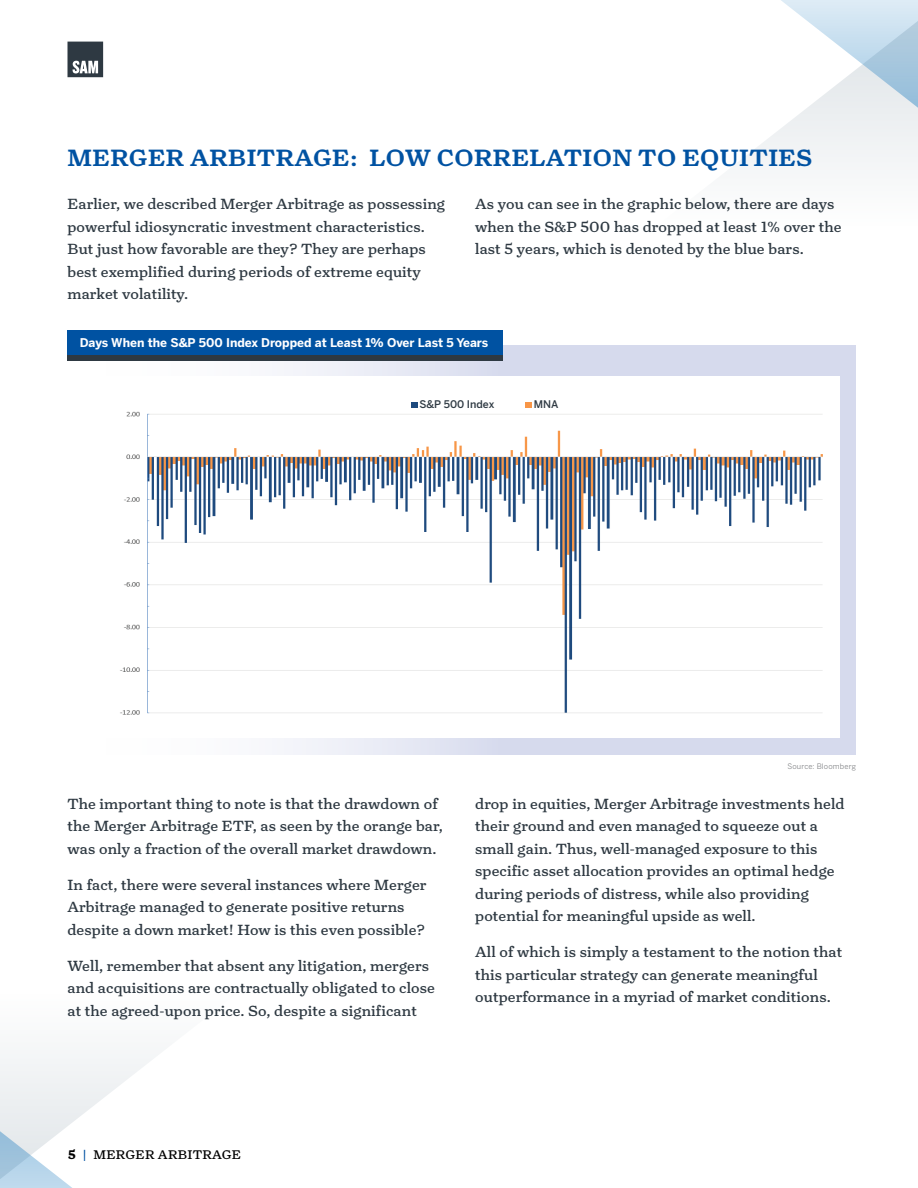
<style>
.page{position:relative;width:918px;height:1188px;background:#fff}
.page>*{position:absolute;margin:0;border:0;box-sizing:border-box;transform-origin:0 0}
.t1{font:500 24px "Turnip";letter-spacing:.02em;color:#0052a2}
.t2{font:15px/22.5px "Turnip";letter-spacing:.01em;color:#2e3942}
.t3{font:12.75px "Turnip";letter-spacing:.02em;color:#000}
.t4{font:700 12px "Benton Sans";color:#fff}
.t5{font:500 10.5px "Benton Sans";color:#2f3a43}
.t6{font:7.5px "Benton Sans";letter-spacing:.02em;color:#808285}
.s1{font-weight:700}
.s2{color:#0052a2}
</style>
<div class="page">
<svg style="left:0;top:1054px;width:158px;height:134px"></svg>
<svg style="left:68px;top:42px;width:35px;height:35px"></svg>
<svg style="left:733px;top:0;width:185px;height:167px"></svg>
<div style="left:68px;top:346px;width:788px;height:409px;background:linear-gradient(to right,#fff,#cdd2e9)"></div>
<div style="left:101px;top:377px;width:739px;height:361px;background:#fff"></div>
<svg style="left:411px;top:403px;width:6px;height:5px"></svg>
<svg style="left:525px;top:403px;width:6px;height:5px"></svg>
<img style="left:120px;top:411px;width:703px;height:304px">
<div style="left:68px;top:330px;width:435px;height:25px;background:#0052a2"></div>
<div style="left:68px;top:355px;width:435px;height:6px;background:#2e3942"></div>
<h1 class="t1" style="left:68px;top:143px;width:746px">MERGER ARBITRAGE: LOW CORRELATION TO EQUITIES</h1>
<p class="t2" style="left:68px;top:193px;width:379px">Earlier, we described Merger Arbitrage as possessing powerful idiosyncratic investment characteristics.<br>But just how favorable are they? They are perhaps best exemplified during periods of extreme equity market volatility.</p>
<p class="t2" style="left:475px;top:193px;width:368px">As you can see in the graphic below, there are days when the S&amp;P 500 has dropped at least 1% over the last 5 years, which is denoted by the blue bars.</p>
<p class="t4" style="left:80px;top:336px;width:410px">Days When the S&amp;P 500 Index Dropped at Least 1% Over Last 5 Years</p>
<p class="t5" style="left:419px;top:398px;width:77px">S&amp;P 500 Index</p>
<p class="t5" style="left:534px;top:398px;width:26px">MNA</p>
<p class="t6" style="left:788px;top:762px;width:70px">Source: Bloomberg</p>
<p class="t2" style="left:68px;top:792px;width:377px">The important thing to note is that the drawdown of the Merger Arbitrage ETF, as seen by the orange bar, was only a fraction of the overall market drawdown.</p>
<p class="t2" style="left:68px;top:873px;width:361px">In fact, there were several instances where Merger<br>Arbitrage managed to generate positive returns despite a down market! How is this even possible?</p>
<p class="t2" style="left:68px;top:954px;width:369px">Well, remember that absent any litigation, mergers and acquisitions are contractually obligated to close at the agreed-upon price. So, despite a significant</p>
<p class="t2" style="left:475px;top:792px;width:371px">drop in equities, Merger Arbitrage investments held their ground and even managed to squeeze out a small gain. Thus, well-managed exposure to this specific asset allocation provides an optimal hedge during periods of distress, while also providing potential for meaningful upside as well.</p>
<p class="t2" style="left:475px;top:941px;width:369px">All of which is simply a testament to the notion that this particular strategy can generate meaningful outperformance in a myriad of market conditions.</p>
<p class="t3" style="left:68px;top:1146px;width:174px"><span class="s1">5</span> <span class="s2">|</span> MERGER ARBITRAGE</p>
</div>
